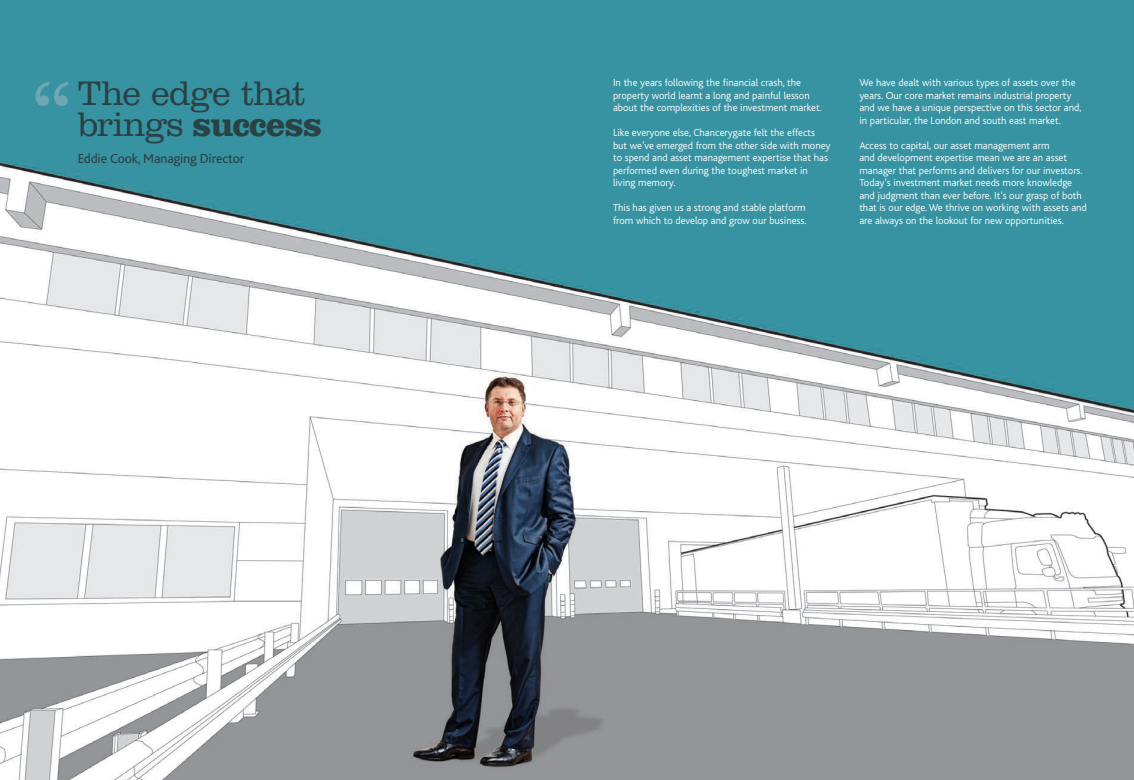
<style>
.page{position:relative;width:1134px;height:780px;background:#fff}
.page>*{position:absolute;margin:0;border:0;box-sizing:border-box;transform-origin:0 0}
.t1{font:300 35px/31.2px "Clarendon BT";letter-spacing:-.025em;color:#2b4244}
.t2{font:13.75px "Bliss";letter-spacing:-.01em;color:#2b4244}
.t3{font:300 10.62px/12.5px "Bliss";color:#fff}
.s1{font-weight:700}
</style>
<div class="page">
<img style="left:0;top:0;width:1134px;height:780px">
<svg style="left:35px;top:82px;width:33px;height:24px"></svg>
<h1 class="t1" style="left:78px;top:77px;width:246px">The edge that brings <span class="s1">success</span></h1>
<p class="t3" style="left:859px;top:77px;width:224px">We have dealt with various types of assets over the years. Our core market remains industrial property and we have a unique perspective on this sector and, in particular, the London and south east market.</p>
<p class="t3" style="left:859px;top:139px;width:229px">Access to capital, our asset management arm<br>and development expertise mean we are an asset manager that performs and delivers for our investors.<br>Today’s investment market needs more knowledge and judgment than ever before. It’s our grasp of both that is our edge. We thrive on working with assets and are always on the lookout for new opportunities.</p>
<p class="t3" style="left:613px;top:77px;width:210px">In the years following the financial crash, the property world learnt a long and painful lesson about the complexities of the investment market.</p>
<p class="t3" style="left:613px;top:127px;width:219px">Like everyone else, Chancerygate felt the effects but we’ve emerged from the other side with money to spend and asset management expertise that has performed even during the toughest market in living memory.</p>
<p class="t3" style="left:613px;top:201px;width:195px">This has given us a strong and stable platform from which to develop and grow our business.</p>
<p class="t2" style="left:78px;top:151px;width:168px">Eddie Cook, Managing Director</p>
</div>
